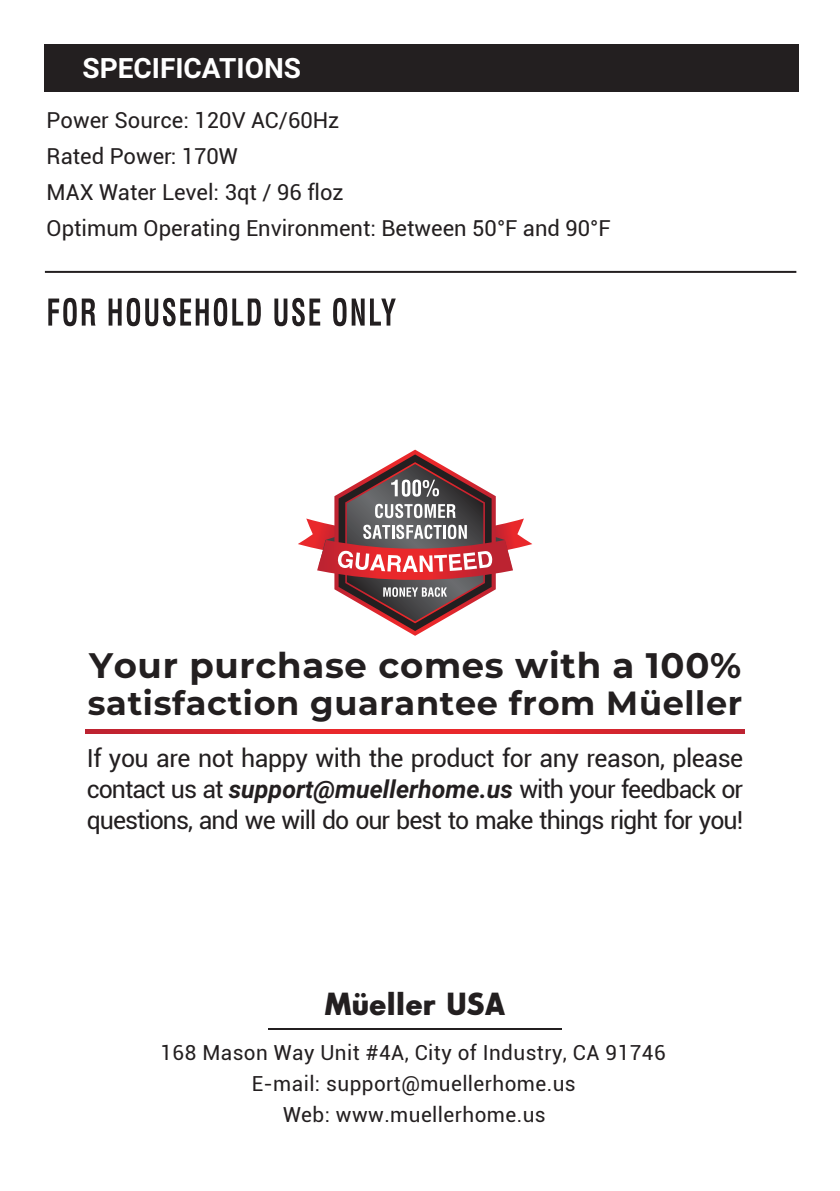
<style>
.page{position:relative;width:840px;height:1191px;background:#fff}
.page>*{position:absolute;margin:0;border:0;box-sizing:border-box;transform-origin:0 0}
.t1{font:700 35.4px "Montserrat";letter-spacing:.02em;color:#231f20}
.t2{font:700 33.4px "Montserrat";letter-spacing:.02em;color:#231f20}
.t3{font:31.2px "Sans Serif Bld FLF";color:#231f20}
.t4{font:700 28px "Roboto";color:#fff}
.t5{font:24.8px/31px "Roboto";letter-spacing:-.04em;color:#231f20;text-align:justify}
.t6{font:22px/36px "Roboto";color:#231f20}
.t7{font:20.8px/31.2px "Roboto";letter-spacing:.02em;color:#231f20;text-align:center}
.s1{font-weight:700;font-style:italic}
</style>
<div class="page">
<div style="left:44px;top:45px;width:754px;height:47px;background:#231f20"></div>
<hr style="left:45px;top:271px;width:750px;height:2px;background:#231f20">
<svg style="left:86px;top:729px;width:657px;height:4px;background:#d9252d"></svg>
<svg style="left:298px;top:449px;width:234px;height:187px"></svg>
<hr style="left:268px;top:1028px;width:293px;height:2px;background:#231f20">
<svg style="left:48px;top:298px;width:47px;height:28px"></svg>
<svg style="left:108px;top:298px;width:13px;height:27px"></svg>
<svg style="left:127px;top:298px;width:81px;height:28px"></svg>
<svg style="left:214px;top:298px;width:47px;height:28px"></svg>
<svg style="left:274px;top:298px;width:46px;height:28px"></svg>
<svg style="left:333px;top:298px;width:31px;height:28px"></svg>
<svg style="left:370px;top:298px;width:25px;height:27px"></svg>
<p class="t4" style="left:82px;top:49px;width:220px">SPECIFICATIONS</p>
<p class="t6" style="left:47px;top:101px;width:565px">Power Source: 120V AC/60Hz<br>Rated Power: 170W<br>MAX Water Level: 3qt / 96 floz<br>Optimum Operating Environment: Between 50°F and 90°F</p>
<h1 class="t1" style="left:89px;top:640px;width:653px">Your purchase comes with a 100%</h1>
<h2 class="t2" style="left:88px;top:679px;width:655px">satisfaction guarantee from Müeller</h2>
<p class="t5" style="left:87px;top:741px;width:657px">If you are not happy with the product for any reason, please contact us at <span class="s1">support@muellerhome.us</span> with your feedback or questions, and we will do our best to make things right for you!</p>
<p class="t3" style="left:324px;top:987px;width:182px">Müeller USA</p>
<p class="t7" style="left:160px;top:1035px;width:506px">168 Mason Way Unit #4A, City of Industry, CA 91746<br>E-mail: support@muellerhome.us<br>Web: www.muellerhome.us</p>
</div>
